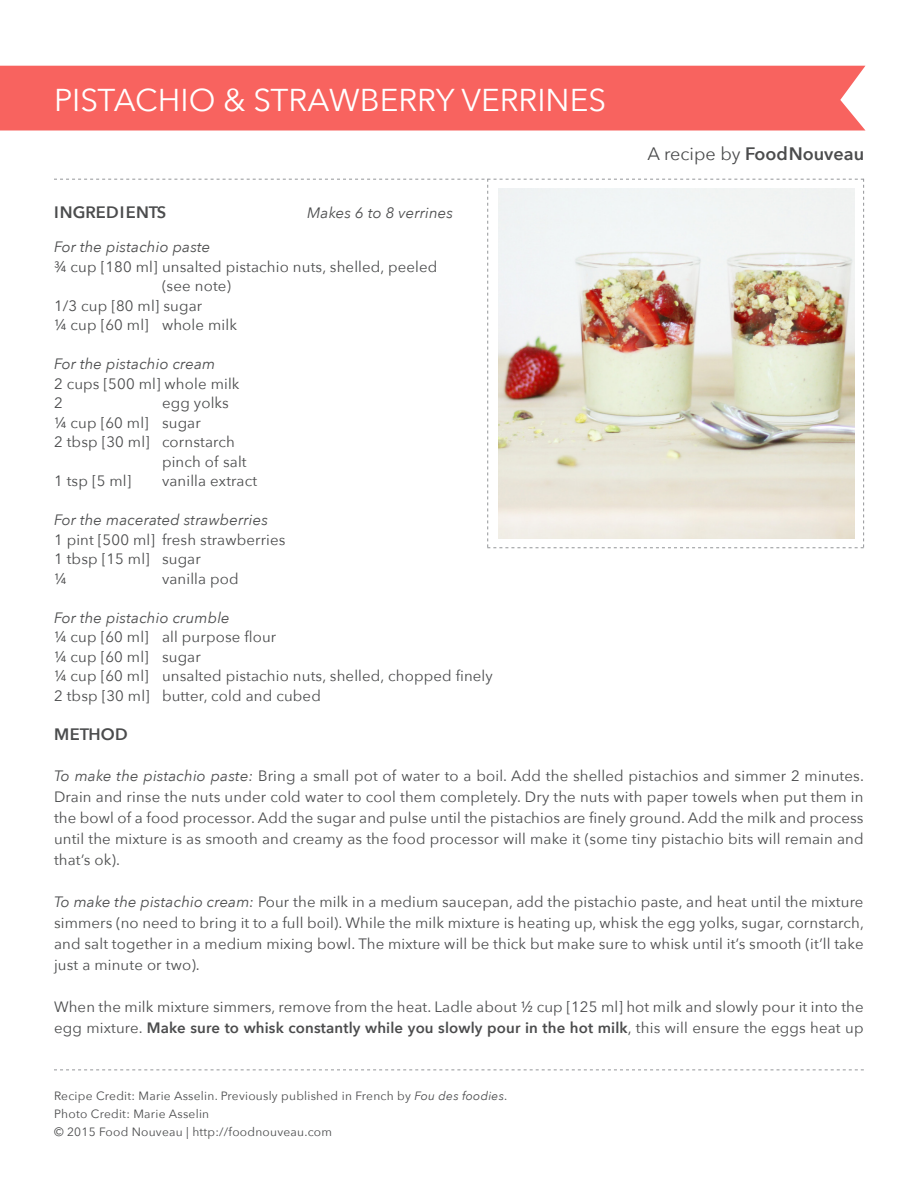
<style>
.page{position:relative;width:918px;height:1188px;background:#fff}
.page>*{position:absolute;margin:0;border:0;box-sizing:border-box;transform-origin:0 0}
.t1{font:31.5px "Avenir Next";color:#fff}
.t2{font:600 18px "Avenir Next";color:#4b4c4d}
.t3{font:600 16.5px "Avenir Next";color:#4b4c4d}
.t4{font:15px/21px "Avenir Next";letter-spacing:.01em;color:#4b4c4d;text-align:justify}
.t5{font:italic 15px "Avenir Next";letter-spacing:.01em;color:#4b4c4d}
.t6{font:12px "Avenir Next";letter-spacing:.02em;color:#4b4c4d}
.s1{font-weight:400}
.s2{font-style:italic}
.s3{font-weight:600}
</style>
<div class="page">
<svg style="left:54px;top:179px;width:810px;height:369px"></svg>
<svg style="left:54px;top:1070px;width:810px;height:1px"></svg>
<img style="left:498px;top:189px;width:357px;height:349px">
<div style="left:0;top:66px;width:866px;height:65px;background:#f8635f"></div>
<p class="t1" style="left:54px;top:73px;width:554px">PISTACHIO &amp; STRAWBERRY VERRINES</p>
<p class="t3" style="left:54px;top:198px;width:114px">INGREDIENTS</p>
<p class="t5" style="left:307px;top:200px;width:148px">Makes 6 to 8 verrines</p>
<p class="t5" style="left:54px;top:234px;width:158px">For the pistachio paste</p>
<p class="t4" style="left:54px;top:255px;width:385px">¾ cup [180 ml] unsalted pistachio nuts, shelled, peeled</p>
<p class="t4" style="left:162px;top:275px;width:71px">(see note)</p>
<p class="t4" style="left:54px;top:294px;width:150px">1/3 cup [80 ml] sugar</p>
<p class="t4" style="left:54px;top:314px;width:184px">¼ cup [60 ml] whole milk</p>
<p class="t5" style="left:54px;top:351px;width:163px">For the pistachio cream</p>
<p class="t4" style="left:54px;top:372px;width:187px">2 cups [500 ml] whole milk</p>
<p class="t4" style="left:54px;top:392px;width:10px">2</p>
<p class="t4" style="left:162px;top:392px;width:68px">egg yolks</p>
<p class="t4" style="left:54px;top:411px;width:148px">¼ cup [60 ml] sugar</p>
<p class="t4" style="left:54px;top:431px;width:182px">2 tbsp [30 ml] cornstarch</p>
<p class="t4" style="left:162px;top:450px;width:86px">pinch of salt</p>
<p class="t4" style="left:54px;top:470px;width:79px">1 tsp [5 ml]</p>
<p class="t4" style="left:162px;top:470px;width:97px">vanilla extract</p>
<p class="t5" style="left:54px;top:507px;width:216px">For the macerated strawberries</p>
<p class="t4" style="left:54px;top:528px;width:233px">1 pint [500 ml] fresh strawberries</p>
<p class="t4" style="left:54px;top:548px;width:148px">1 tbsp [15 ml] sugar</p>
<p class="t4" style="left:54px;top:567px;width:14px">¼</p>
<p class="t4" style="left:162px;top:567px;width:78px">vanilla pod</p>
<p class="t5" style="left:54px;top:605px;width:177px">For the pistachio crumble</p>
<p class="t4" style="left:54px;top:626px;width:224px">¼ cup [60 ml] all purpose flour</p>
<p class="t4" style="left:54px;top:645px;width:148px">¼ cup [60 ml] sugar</p>
<p class="t4" style="left:54px;top:665px;width:440px">¼ cup [60 ml] unsalted pistachio nuts, shelled, chopped finely</p>
<p class="t4" style="left:54px;top:684px;width:268px">2 tbsp [30 ml] butter, cold and cubed</p>
<p class="t3" style="left:54px;top:720px;width:75px">METHOD</p>
<p class="t2" style="left:647px;top:138px;width:218px"><span class="s1">A recipe by</span> Food Nouveau</p>
<p class="t4" style="left:54px;top:764px;width:811px"><span class="s2">To make the pistachio paste:</span> Bring a small pot of water to a boil. Add the shelled pistachios and simmer 2 minutes.<br>Drain and rinse the nuts under cold water to cool them completely. Dry the nuts with paper towels when put them in the bowl of a food processor. Add the sugar and pulse until the pistachios are finely ground. Add the milk and process until the mixture is as smooth and creamy as the food processor will make it (some tiny pistachio bits will remain and that’s ok).</p>
<p class="t4" style="left:54px;top:890px;width:812px"><span class="s2">To make the pistachio cream:</span> Pour the milk in a medium saucepan, add the pistachio paste, and heat until the mixture simmers (no need to bring it to a full boil). While the milk mixture is heating up, whisk the egg yolks, sugar, cornstarch, and salt together in a medium mixing bowl. The mixture will be thick but make sure to whisk until it’s smooth (it’ll take just a minute or two).</p>
<p class="t4" style="left:54px;top:995px;width:811px">When the milk mixture simmers, remove from the heat. Ladle about ½ cup [125 ml] hot milk and slowly pour it into the egg mixture. <span class="s3">Make sure to whisk constantly while you slowly pour in the hot milk</span>, this will ensure the eggs heat up</p>
<p class="t6" style="left:54px;top:1086px;width:455px">Recipe Credit: Marie Asselin. Previously published in French by <span class="s2">Fou des foodies</span>.</p>
<p class="t6" style="left:54px;top:1104px;width:157px">Photo Credit: Marie Asselin</p>
<p class="t6" style="left:54px;top:1122px;width:280px">© 2015 Food Nouveau | http://foodnouveau.com</p>
</div>
